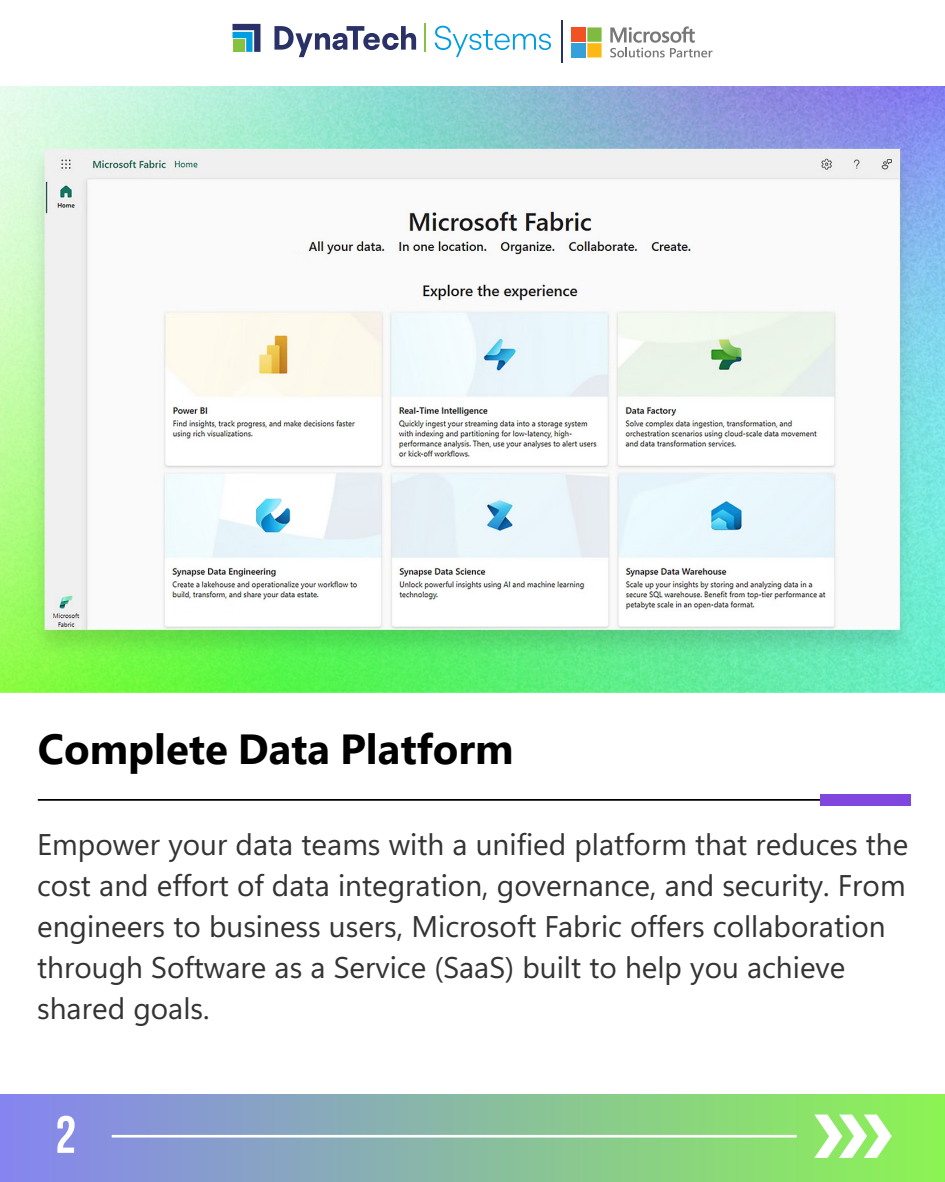
<style>
.page{position:relative;width:945px;height:1182px;background:#fff}
.page>*{position:absolute;margin:0;border:0;box-sizing:border-box;transform-origin:0 0}
.t1{font:700 52.5px "Bebas Neue";color:#fff}
.t2{font:700 42px "Segoe Pro";color:#000}
.t3{font:29.75px/41.1px "Segoe UI Variable";color:#333}
</style>
<div class="page">
<div style="left:0;top:1094px;width:945px;height:87px;background:linear-gradient(to right,#8684f0,#8cf452)"></div>
<img style="left:0;top:86px;width:945px;height:606px">
<div style="left:572px;top:27px;width:14px;height:15px;background:#f05225"></div>
<div style="left:572px;top:43px;width:14px;height:14px;background:#35a0da"></div>
<svg style="left:587px;top:27px;width:15px;height:30px"></svg>
<svg style="left:610px;top:26px;width:102px;height:31px"></svg>
<svg style="left:274px;top:26px;width:142px;height:31px"></svg>
<svg style="left:425px;top:24px;width:1px;height:28px"></svg>
<svg style="left:435px;top:26px;width:116px;height:31px"></svg>
<svg style="left:233px;top:24px;width:27px;height:28px"></svg>
<div style="left:233px;top:40px;width:12px;height:12px;background:#85c240"></div>
<hr style="left:561px;top:20px;width:2px;height:43px;background:#263367">
<hr style="left:38px;top:798px;width:871px;height:2px;background:#000">
<div style="left:820px;top:793px;width:91px;height:12px;background:#7f47dd"></div>
<svg style="left:814px;top:1114px;width:78px;height:43px"></svg>
<hr style="left:112px;top:1134px;width:685px;height:3px;background:#fff">
<h2 class="t2" style="left:38px;top:719px;width:477px">Complete Data Platform</h2>
<p class="t3" style="left:37px;top:822px;width:873px">Empower your data teams with a unified platform that reduces the cost and effort of data integration, governance, and security. From engineers to business users, Microsoft Fabric offers collaboration through Software as a Service (SaaS) built to help you achieve shared goals.</p>
<h1 class="t1" style="left:55px;top:1105px;width:22px">2</h1>
</div>
